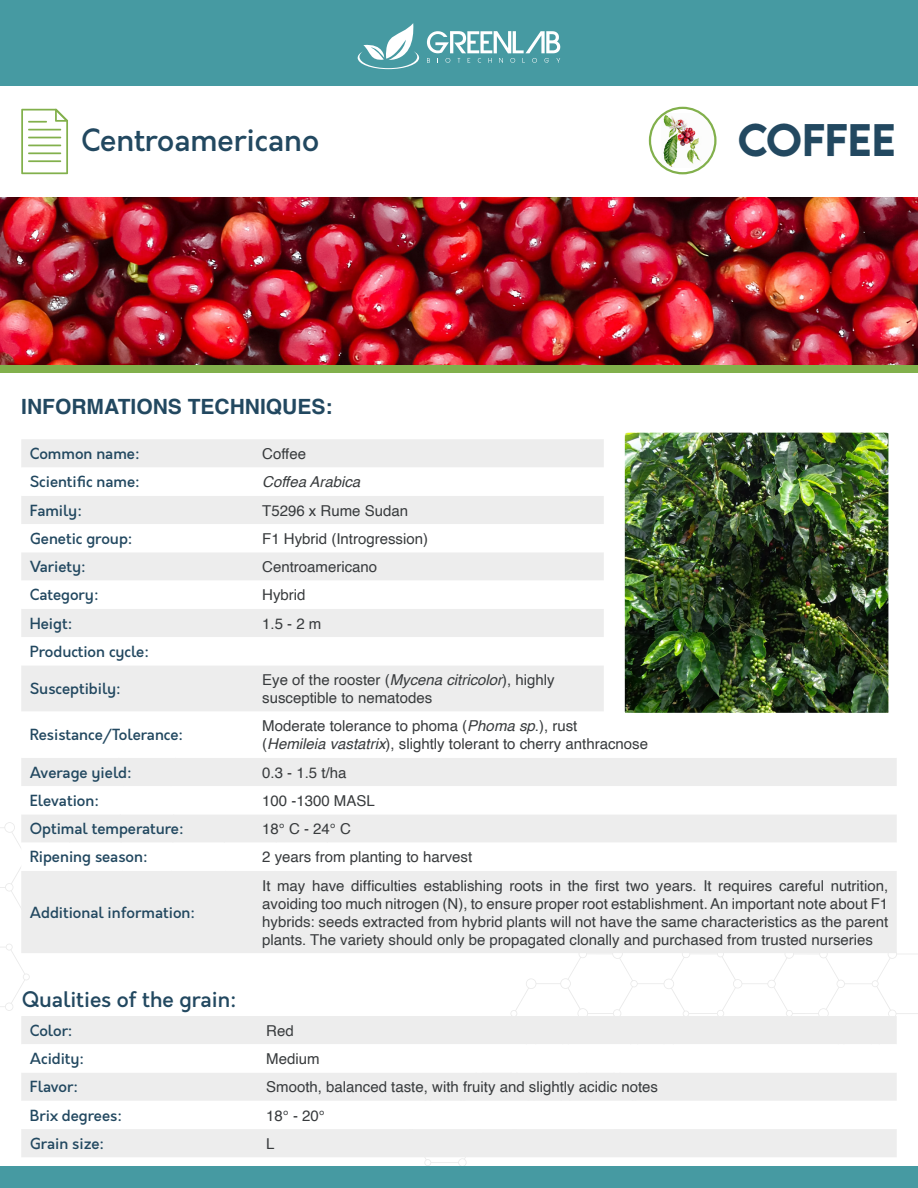
<style>
.page{position:relative;width:918px;height:1188px;background:#fff}
.page>*{position:absolute;margin:0;border:0;box-sizing:border-box;transform-origin:0 0}
.t1{font:500 40.5px "LEMONMILK";color:#224860}
.t2{font:500 30px "Orkney";color:#224860}
.t3{font:700 21px "Helvetica";color:#224860}
.t4{font:500 21px "Orkney";color:#224860}
.t5{font:15px/18px "Helvetica";color:#383b3d;text-align:justify}
.t6{font:500 15px "Orkney";color:#224860}
.t7{font:italic 15px "Helvetica";color:#383b3d}
.s1{font-style:italic}
</style>
<div class="page">
<svg style="left:407px;top:953px;width:511px;height:214px"></svg>
<div style="left:0;top:365px;width:918px;height:8px;background:#82b04c"></div>
<div style="left:0;top:0;width:918px;height:85px;background:#469aa2"></div>
<svg style="left:427px;top:31px;width:133px;height:32px"></svg>
<svg style="left:358px;top:23px;width:61px;height:46px"></svg>
<div style="left:21px;top:1016px;width:876px;height:141px;background:#ededed"></div>
<svg style="left:21px;top:1044px;width:876px;height:85px"></svg>
<div style="left:21px;top:439px;width:876px;height:514px;background:#ededed"></div>
<svg style="left:21px;top:468px;width:876px;height:403px"></svg>
<svg style="left:21px;top:524px;width:572px;height:28px"></svg>
<img style="left:593px;top:432px;width:304px;height:312px">
<div style="left:0;top:1167px;width:918px;height:21px;background:#469aa2"></div>
<svg style="left:21px;top:109px;width:47px;height:65px"></svg>
<hr style="left:28px;top:129px;width:33px;height:2px;background:#82b04c">
<hr style="left:28px;top:137px;width:33px;height:1px;background:#82b04c">
<hr style="left:28px;top:145px;width:33px;height:1px;background:#82b04c">
<hr style="left:28px;top:152px;width:33px;height:2px;background:#82b04c">
<hr style="left:28px;top:160px;width:33px;height:2px;background:#82b04c">
<img style="left:661px;top:113px;width:53px;height:55px">
<div style="left:649px;top:107px;width:68px;height:67px;border:2px solid #82b04c;border-radius:50%"></div>
<img style="left:0;top:197px;width:918px;height:168px">
<p class="t2" style="left:81px;top:120px;width:240px">Centroamericano</p>
<p class="t1" style="left:738px;top:114px;width:159px">COFFEE</p>
<p class="t3" style="left:21px;top:394px;width:313px">INFORMATIONS TECHNIQUES:</p>
<p class="t6" style="left:30px;top:444px;width:111px">Common name:</p>
<p class="t5" style="left:262px;top:445px;width:45px">Coffee</p>
<p class="t6" style="left:30px;top:472px;width:112px">Scientific name:</p>
<p class="t7" style="left:262px;top:470px;width:100px">Coffea Arabica</p>
<p class="t6" style="left:30px;top:500px;width:54px">Family:</p>
<p class="t5" style="left:262px;top:502px;width:147px">T5296 x Rume Sudan</p>
<p class="t6" style="left:30px;top:528px;width:104px">Genetic group:</p>
<p class="t5" style="left:262px;top:530px;width:167px">F1 Hybrid (Introgression)</p>
<p class="t6" style="left:30px;top:557px;width:58px">Variety:</p>
<p class="t5" style="left:262px;top:558px;width:117px">Centroamericano</p>
<p class="t6" style="left:30px;top:585px;width:70px">Category:</p>
<p class="t5" style="left:262px;top:587px;width:45px">Hybrid</p>
<p class="t6" style="left:30px;top:613px;width:44px">Heigt:</p>
<p class="t5" style="left:262px;top:615px;width:61px">1.5 - 2 m</p>
<p class="t6" style="left:30px;top:642px;width:121px">Production cycle:</p>
<p class="t6" style="left:30px;top:679px;width:93px">Susceptibily:</p>
<p class="t5" style="left:262px;top:671px;width:294px">Eye of the rooster (<span class="s1">Mycena citricolor</span>), highly</p>
<p class="t5" style="left:262px;top:689px;width:172px">susceptible to nematodes</p>
<p class="t6" style="left:30px;top:725px;width:155px">Resistance/Tolerance:</p>
<p class="t5" style="left:262px;top:718px;width:317px">Moderate tolerance to phoma (<span class="s1">Phoma sp</span>.), rust</p>
<p class="t5" style="left:262px;top:736px;width:387px">(<span class="s1">Hemileia vastatrix</span>), slightly tolerant to cherry anthracnose</p>
<p class="t6" style="left:30px;top:762px;width:104px">Average yield:</p>
<p class="t5" style="left:262px;top:764px;width:86px">0.3 - 1.5 t/ha</p>
<p class="t6" style="left:30px;top:791px;width:71px">Elevation:</p>
<p class="t5" style="left:262px;top:792px;width:114px">100 -1300 MASL</p>
<p class="t6" style="left:30px;top:819px;width:155px">Optimal temperature:</p>
<p class="t5" style="left:262px;top:820px;width:90px">18° C - 24° C</p>
<p class="t6" style="left:30px;top:847px;width:119px">Ripening season:</p>
<p class="t5" style="left:262px;top:849px;width:212px">2 years from planting to harvest</p>
<p class="t6" style="left:30px;top:902px;width:167px">Additional information:</p>
<p class="t5" style="left:262px;top:877px;width:628px">It may have difficulties establishing roots in the first two years. It requires careful nutrition, avoiding too much nitrogen (N), to ensure proper root establishment. An important note about F1 hybrids: seeds extracted from hybrid plants will not have the same characteristics as the parent plants. The variety should only be propagated clonally and purchased from trusted nurseries</p>
<p class="t4" style="left:22px;top:986px;width:216px">Qualities of the grain:</p>
<p class="t6" style="left:30px;top:1020px;width:44px">Color:</p>
<p class="t5" style="left:266px;top:1022px;width:29px">Red</p>
<p class="t6" style="left:30px;top:1049px;width:56px">Acidity:</p>
<p class="t5" style="left:266px;top:1050px;width:55px">Medium</p>
<p class="t6" style="left:30px;top:1077px;width:50px">Flavor:</p>
<p class="t5" style="left:266px;top:1079px;width:393px">Smooth, balanced taste, with fruity and slightly acidic notes</p>
<p class="t6" style="left:30px;top:1105px;width:94px">Brix degrees:</p>
<p class="t5" style="left:266px;top:1107px;width:60px">18° - 20°</p>
<p class="t6" style="left:30px;top:1133px;width:76px">Grain size:</p>
<p class="t5" style="left:266px;top:1135px;width:10px">L</p>
</div>
